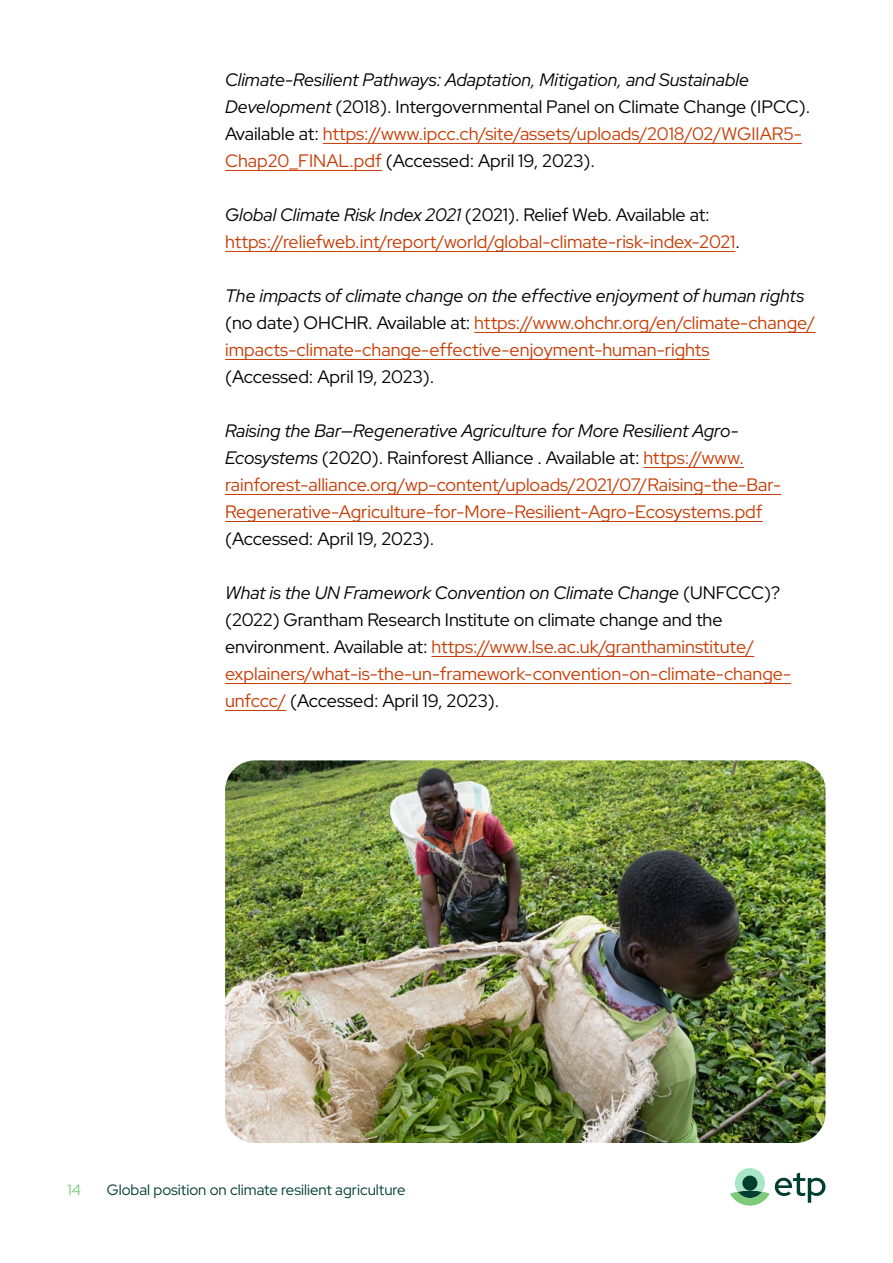
<style>
.page{position:relative;width:893px;height:1263px;background:#fff}
.page>*{position:absolute;margin:0;border:0;box-sizing:border-box;transform-origin:0 0}
.t1{font:18px/27px "Red Hat Display";color:#c63d06}
.t2{font:18px/27px "Red Hat Display";color:#000}
.t3{font:15px "Red Hat Display";color:#003f2e}
.t4{font:15px "Red Hat Display";color:#7dcb78}
.s1{font-style:italic}
.s2{color:#c63d06}
.s3{font-style:italic;color:#000}
.s4{color:#000}
</style>
<div class="page">
<img style="left:225px;top:760px;width:600px;height:383px">
<hr style="left:323px;top:143px;width:479px;height:1px;background:#c63d06">
<hr style="left:225px;top:170px;width:157px;height:1px;background:#c63d06">
<hr style="left:225px;top:251px;width:510px;height:1px;background:#c63d06">
<hr style="left:474px;top:332px;width:341px;height:1px;background:#c63d06">
<hr style="left:225px;top:359px;width:485px;height:1px;background:#c63d06">
<hr style="left:643px;top:467px;width:101px;height:1px;background:#c63d06">
<hr style="left:225px;top:494px;width:556px;height:1px;background:#c63d06">
<hr style="left:225px;top:521px;width:538px;height:1px;background:#c63d06">
<hr style="left:431px;top:656px;width:323px;height:1px;background:#c63d06">
<hr style="left:225px;top:683px;width:566px;height:1px;background:#c63d06">
<hr style="left:225px;top:710px;width:61px;height:1px;background:#c63d06">
<svg style="left:730px;top:1168px;width:95px;height:37px"></svg>
<div style="left:742px;top:1175px;width:15px;height:16px;background:#003f2e;border-radius:50%"></div>
<p class="t2" style="left:225px;top:66px;width:587px"><span class="s1">Climate-Resilient Pathways: Adaptation, Mitigation, and Sustainable Development</span> (2018). Intergovernmental Panel on Climate Change (IPCC).<br>Available at: <span class="s2">https://www.ipcc.ch/site/assets/uploads/2018/02/WGIIAR5- Chap20_FINAL.pdf</span> (Accessed: April 19, 2023).</p>
<p class="t1" style="left:225px;top:201px;width:516px"><span class="s3">Global Climate Risk Index 2021</span> <span class="s4">(2021). Relief Web. Available at: </span>https://reliefweb.int/report/world/global-climate-risk-index-2021<span class="s4">.</span></p>
<p class="t1" style="left:225px;top:282px;width:592px"><span class="s3">The impacts of climate change on the effective enjoyment of human rights </span><span class="s4">(no date) OHCHR. Available at:</span> https://www.ohchr.org/en/climate-change/ impacts-climate-change-effective-enjoyment-human-rights</p>
<p class="t2" style="left:225px;top:363px;width:211px">(Accessed: April 19, 2023).</p>
<p class="t1" style="left:225px;top:417px;width:558px"><span class="s3">Raising the Bar—Regenerative Agriculture for More Resilient Agro-Ecosystems</span> <span class="s4">(2020). Rainforest Alliance . Available at:</span> https://www. rainforest-alliance.org/wp-content/uploads/2021/07/Raising-the-Bar-Regenerative-Agriculture-for-More-Resilient-Agro-Ecosystems.pdf</p>
<p class="t2" style="left:225px;top:525px;width:211px">(Accessed: April 19, 2023).</p>
<p class="t1" style="left:225px;top:579px;width:567px"><span class="s3">What is the UN Framework Convention on Climate Change</span> <span class="s4">(UNFCCC)? (2022) Grantham Research Institute on climate change and the environment. Available at:</span> https://www.lse.ac.uk/granthaminstitute/ explainers/what-is-the-un-framework-convention-on-climate-change&shy;unfccc/ <span class="s4">(Accessed: April 19, 2023).</span></p>
<p class="t4" style="left:68px;top:1180px;width:15px">14</p>
<p class="t3" style="left:107px;top:1180px;width:300px">Global position on climate resilient agriculture</p>
</div>
